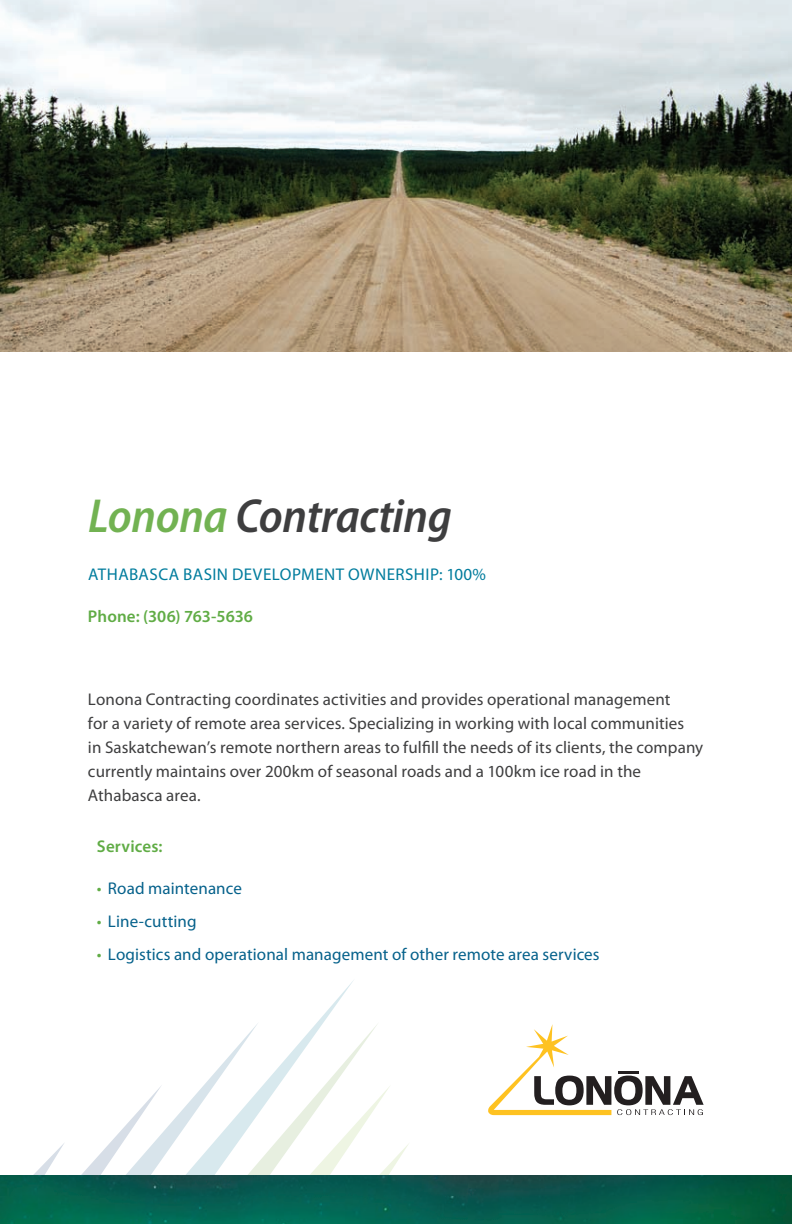
<style>
.page{position:relative;width:792px;height:1224px;background:#fff}
.page>*{position:absolute;margin:0;border:0;box-sizing:border-box;transform-origin:0 0}
.t1{font:italic 600 semi-condensed 48px "Myriad Pro";letter-spacing:-.01em;color:#3e3e3f}
.t2{font:17px/24px "Myriad Pro";letter-spacing:.005em;color:#3e3e3f}
.t3{font:17px "Myriad Pro";letter-spacing:.005em;color:#05618b}
.t4{font:17px "Myriad Pro";letter-spacing:.025em;color:#007c9d}
.t5{font:600 17px "Myriad Pro";letter-spacing:.005em;color:#60ac45}
.s1{color:#72b252}
.s2{color:#60ac45}
</style>
<div class="page">
<svg style="left:33px;top:1022px;width:376px;height:153px"></svg>
<img style="left:0;top:1175px;width:792px;height:49px">
<img style="left:0;top:0;width:792px;height:352px">
<svg style="left:488px;top:1024px;width:216px;height:91px"></svg>
<h1 class="t1" style="left:88px;top:486px;width:365px"><span class="s1">Lonona</span> Contracting</h1>
<p class="t4" style="left:88px;top:564px;width:399px">ATHABASCA BASIN DEVELOPMENT OWNERSHIP: 100%</p>
<p class="t5" style="left:88px;top:605px;width:166px">Phone: (306) 763-5636</p>
<p class="t2" style="left:88px;top:687px;width:617px">Lonona Contracting coordinates activities and provides operational management<br>for a variety of remote area services. Specializing in working with local communities<br>in Saskatchewan’s remote northern areas to fulfill the needs of its clients, the company currently maintains over 200km of seasonal roads and a 100km ice road in the Athabasca area.</p>
<p class="t5" style="left:97px;top:835px;width:67px">Services:</p>
<p class="t3" style="left:97px;top:878px;width:146px"><span class="s2">•</span> Road maintenance</p>
<p class="t3" style="left:97px;top:911px;width:101px"><span class="s2">•</span> Line-cutting</p>
<p class="t3" style="left:97px;top:944px;width:504px"><span class="s2">•</span> Logistics and operational management of other remote area services</p>
</div>
